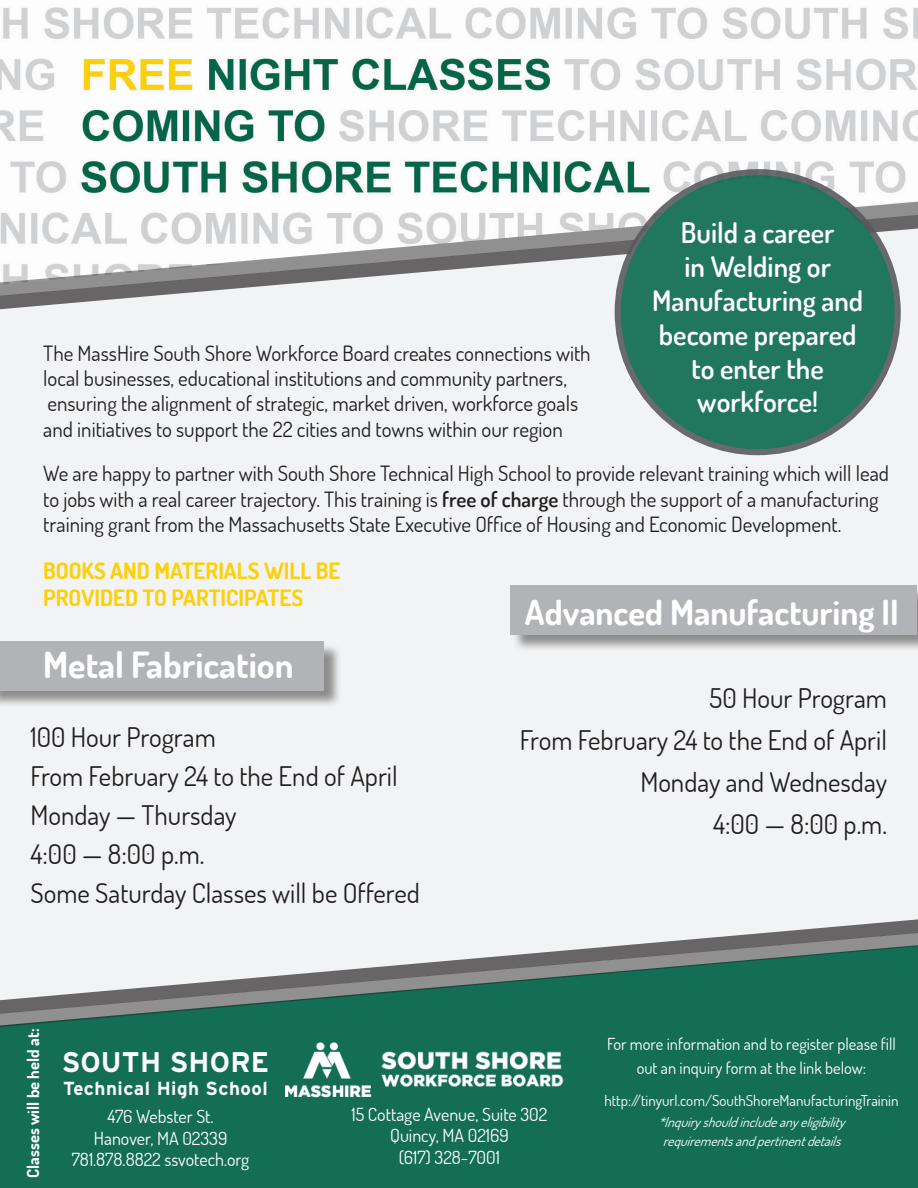
<style>
.page{position:relative;width:918px;height:1188px;background:#f2f3f4}
.page>*{position:absolute;margin:0;border:0;box-sizing:border-box;transform-origin:0 0}
.t1{font:700 36px "Dosis";color:#fff}
.t2{font:700 34.5px "Dosis";color:#fff}
.t3{font:600 28.35px/33.9px "Dosis";color:#fff;text-align:center}
.t4{font:700 28.35px "Interstate";letter-spacing:.005em;color:#fafbfb}
.t5{font:27px/39px "Dosis";color:#231f20;text-align:right}
.t6{font:700 22.5px/27px "Dosis";color:#fdd008}
.t7{font:21px/25.2px "Dosis";color:#231f20}
.t8{font:700 18.9px "Interstate";letter-spacing:.025em;color:#fafbfb}
.t9{font:18px/21.6px "Dosis";color:#fff;text-align:center}
.t10{font:16.5px/24px "Dosis";color:#fff;text-align:center}
.t11{font:700 16.5px "Dosis";color:#fff}
.t12{font:15px "Dosis";color:#fff}
.t13{font:italic 13.5px/19.4px "Dosis";color:#fff;text-align:center}
.s1{font-weight:600}
</style>
<div class="page">
<div style="left:0;top:1041px;width:918px;height:147px;background:#136e53"></div>
<img style="left:0;top:0;width:918px;height:170px">
<svg style="left:0;top:170px;width:918px;height:12px"></svg>
<div style="left:0;top:1030px;width:918px;height:11px;background:#136e53"></div>
<svg style="left:0;top:182px;width:918px;height:138px"></svg>
<svg style="left:0;top:919px;width:918px;height:111px"></svg>
<div style="left:618px;top:172px;width:280px;height:280px;background:#21775d;border-radius:50%"></div>
<div style="left:615px;top:169px;width:286px;height:286px;border:6px solid #57585a;border-radius:50%"></div>
<div style="left:0;top:643px;width:342px;height:66px;background:#231f20;opacity:.48"></div>
<div style="left:0;top:641px;width:324px;height:50px;background:#b2b3b7"></div>
<div style="left:512px;top:587px;width:406px;height:65px;background:#231f20;opacity:.48"></div>
<div style="left:511px;top:585px;width:406px;height:50px;background:#b2b3b7"></div>
<img style="left:245px;top:1014px;width:367px;height:113px">
<h3 class="t3" style="left:652px;top:215px;width:213px">Build a career<br>in Welding or<br>Manufacturing and become prepared to enter the workforce!</h3>
<p class="t7" style="left:43px;top:340px;width:549px">The MassHire South Shore Workforce Board creates connections with local businesses, educational institutions and community partners, ensuring the alignment of strategic, market driven, workforce goals and initiatives to support the 22 cities and towns within our region</p>
<p class="t7" style="left:43px;top:460px;width:847px">We are happy to partner with South Shore Technical High School to provide relevant training which will lead to jobs with a real career trajectory. This training is <span class="s1">free of charge</span> through the support of a manufacturing training grant from the Massachusetts State Executive Office of Housing and Economic Development.</p>
<p class="t6" style="left:43px;top:557px;width:299px">BOOKS AND MATERIALS WILL BE<br>PROVIDED TO PARTICIPATES</p>
<h1 class="t1" style="left:43px;top:642px;width:252px">Metal Fabrication</h1>
<p class="t5" style="left:31px;top:717px;width:391px;text-align:left">100 Hour Program<br>From February 24 to the End of April<br>Monday — Thursday<br>4:00 — 8:00 p.m.<br>Some Saturday Classes will be Offered</p>
<h2 class="t2" style="left:525px;top:590px;width:375px">Advanced Manufacturing II</h2>
<p class="t5" style="left:520px;top:676px;width:369px;line-height:42px">50 Hour Program<br>From February 24 to the End of April<br>Monday and Wednesday<br>4:00 — 8:00 p.m.</p>
<p class="t11" style="left:22px;top:1178px;width:150px;rotate:-90deg">Classes will be held at:</p>
<h3 class="t4" style="left:62px;top:1045px;width:209px">SOUTH SHORE</h3>
<p class="t8" style="left:63px;top:1077px;width:206px">Technical High School</p>
<p class="t9" style="left:72px;top:1105px;width:179px">476 Webster St.<br>Hanover, MA 02339<br>781.878.8822 ssvotech.org</p>
<p class="t9" style="left:352px;top:1103px;width:197px">15 Cottage Avenue, Suite 302<br>Quincy, MA 02169<br>(617) 328-7001</p>
<p class="t10" style="left:607px;top:1032px;width:290px">For more information and to register please fill out an inquiry form at the link below:</p>
<p class="t12" style="left:604px;top:1090px;width:296px">http://tinyurl.com/SouthShoreManufacturingTrainin</p>
<p class="t13" style="left:658px;top:1112px;width:193px">*Inquiryshouldincludeanyeligibility requirementsandpertinentdetails</p>
</div>
